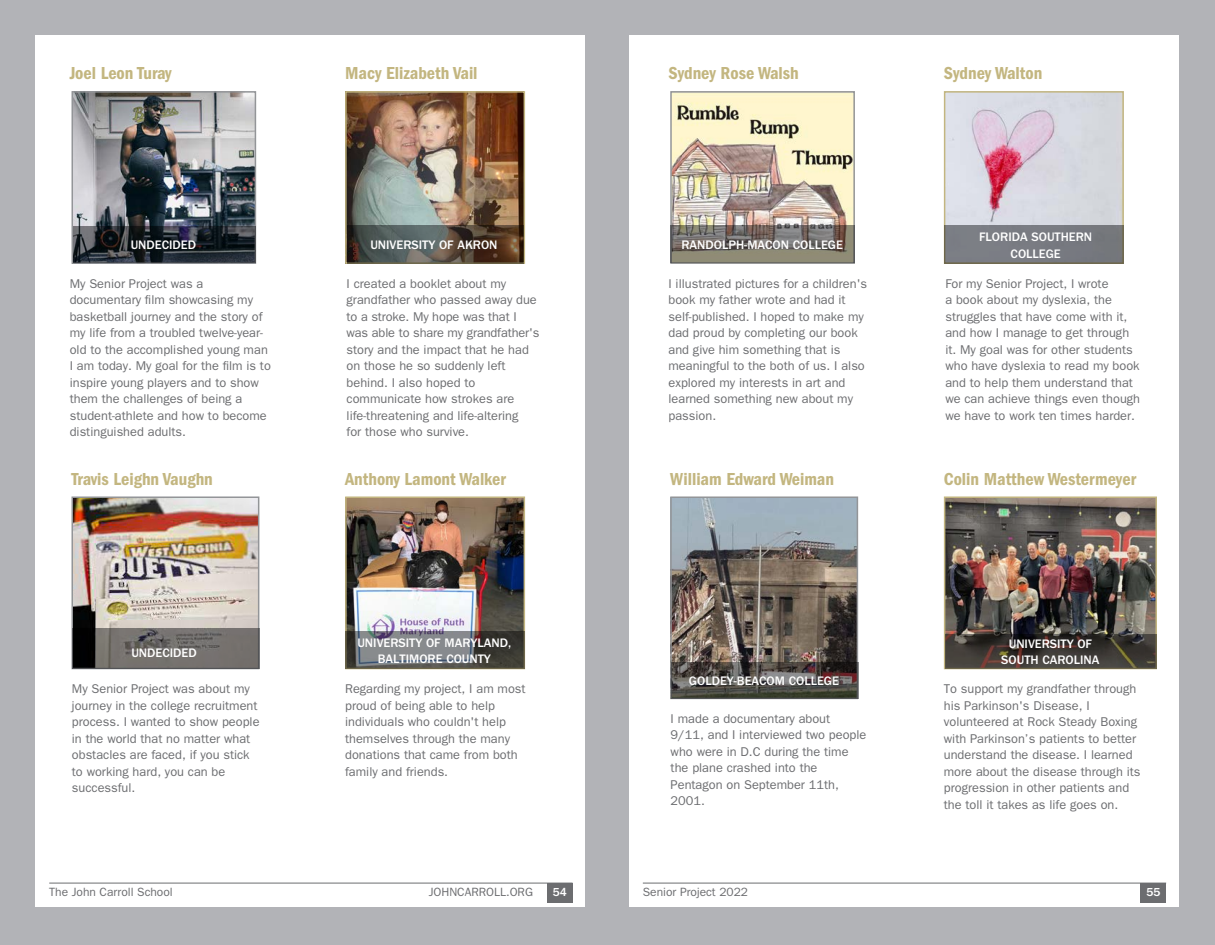
<style>
.page{position:relative;width:1215px;height:945px;background:#fff}
.page>*{position:absolute;margin:0;border:0;box-sizing:border-box;transform-origin:0 0}
.t1{font:18px "ITC Franklin Gothic Std Dm Cd";color:#c3b680}
.Body_Copy{font:12.75px/16.5px "ITC Franklin Gothic Std";color:#6c6d70}
.College-italics{font:500 12.75px "ITC Franklin Gothic Std";color:#fff}
.t2{font:12px "ITC Franklin Gothic Std";color:#6c6d70}
.t3{font:500 12px "ITC Franklin Gothic Std";color:#fff}
</style>
<div class="page">
<div style="left:0;top:0;width:608px;height:945px;background:#b2b3b7"></div>
<div style="left:608px;top:0;width:607px;height:945px;background:#b2b3b7"></div>
<div style="left:35px;top:35px;width:550px;height:871px;background:#fff"></div>
<div style="left:630px;top:35px;width:549px;height:871px;background:#fff"></div>
<hr style="left:49px;top:883px;width:524px;height:1px;background:#6c6d70">
<div style="left:547px;top:883px;width:26px;height:19px;background:#6c6d70"></div>
<hr style="left:643px;top:883px;width:523px;height:1px;background:#6c6d70">
<div style="left:1141px;top:883px;width:25px;height:19px;background:#6c6d70"></div>
<img style="left:673px;top:499px;width:182px;height:163px">
<div style="left:670px;top:496px;width:188px;height:203px;border:2px solid #939598"></div>
<img style="left:673px;top:94px;width:179px;height:132px">
<div style="left:670px;top:91px;width:185px;height:173px;border:2px solid #939598"></div>
<img style="left:947px;top:94px;width:174px;height:132px">
<div style="left:944px;top:91px;width:180px;height:173px;border:2px solid #c3b680"></div>
<img style="left:947px;top:499px;width:207px;height:135px">
<div style="left:944px;top:496px;width:213px;height:173px;border:2px solid #c3b680"></div>
<svg style="left:945px;top:634px;width:212px;height:35px;background:#3f3933"></svg>
<svg style="left:671px;top:662px;width:188px;height:37px;background:#4f4b47"></svg>
<svg style="left:671px;top:226px;width:184px;height:37px;background:#79736a"></svg>
<div style="left:944px;top:226px;width:180px;height:38px;background:#797b82"></div>
<img style="left:74px;top:499px;width:182px;height:129px">
<div style="left:71px;top:496px;width:188px;height:173px;border:2px solid #939598"></div>
<img style="left:75px;top:94px;width:178px;height:132px">
<div style="left:72px;top:91px;width:184px;height:173px;border:2px solid #939598"></div>
<img style="left:348px;top:94px;width:174px;height:132px">
<div style="left:345px;top:91px;width:180px;height:173px;border:2px solid #c3b680"></div>
<img style="left:348px;top:499px;width:174px;height:132px">
<div style="left:345px;top:496px;width:180px;height:173px;border:2px solid #c3b680"></div>
<svg style="left:73px;top:226px;width:183px;height:36px;background:#262c33"></svg>
<svg style="left:347px;top:226px;width:177px;height:38px;background:#514b41"></svg>
<svg style="left:72px;top:628px;width:187px;height:41px;background:#64615e"></svg>
<svg style="left:345px;top:631px;width:180px;height:38px;background:#656566"></svg>
<p class="t1" style="left:70px;top:63px;width:104px">Joel Leon Turay</p>
<p class="t1" style="left:345px;top:62px;width:134px">Macy Elizabeth Vail</p>
<p class="College-italics" style="left:131px;top:237px;width:67px">UNDECIDED</p>
<p class="College-italics" style="left:370px;top:238px;width:129px">UNIVERSITY OF AKRON</p>
<p class="Body_Copy" style="left:70px;top:275px;width:203px">My Senior Project was a documentary film showcasing my basketball journey and the story of my life from a troubled twelve-year&shy;old to the accomplished young man<br>I am today. My goal for the film is to inspire young players and to show them the challenges of being a student-athlete and how to become distinguished adults.</p>
<p class="Body_Copy" style="left:347px;top:275px;width:194px">I created a booklet about my grandfather who passed away due to a stroke. My hope was that I was able to share my grandfather's story and the impact that he had on those he so suddenly left behind. I also hoped to communicate how strokes are life-threatening and life-altering<br>for those who survive.</p>
<p class="t1" style="left:71px;top:468px;width:143px">Travis Leighn Vaughn</p>
<p class="t1" style="left:345px;top:468px;width:163px">Anthony Lamont Walker</p>
<p class="College-italics" style="left:131px;top:646px;width:67px">UNDECIDED</p>
<p class="Body_Copy" style="left:72px;top:681px;width:189px">My Senior Project was about my journey in the college recruitment process. I wanted to show people in the world that no matter what obstacles are faced, if you stick to working hard, you can be successful.</p>
<p class="College-italics" style="left:357px;top:635px;width:155px">UNIVERSITY OF MARYLAND,</p>
<p class="College-italics" style="left:378px;top:652px;width:115px">BALTIMORE COUNTY</p>
<p class="Body_Copy" style="left:345px;top:681px;width:182px">Regarding my project, I am most proud of being able to help individuals who couldn't help themselves through the many donations that came from both family and friends.</p>
<p class="t1" style="left:669px;top:63px;width:132px">Sydney Rose Walsh</p>
<p class="t1" style="left:944px;top:62px;width:100px">Sydney Walton</p>
<p class="College-italics" style="left:681px;top:237px;width:163px">RANDOLPH-MACON COLLEGE</p>
<p class="College-italics" style="left:979px;top:230px;width:115px">FLORIDA SOUTHERN</p>
<p class="College-italics" style="left:1011px;top:246px;width:52px">COLLEGE</p>
<p class="Body_Copy" style="left:669px;top:275px;width:200px">I illustrated pictures for a children's book my father wrote and had it self-published. I hoped to make my dad proud by completing our book and give him something that is meaningful to the both of us. I also explored my interests in art and learned something new about my passion.</p>
<p class="Body_Copy" style="left:945px;top:275px;width:196px">For my Senior Project, I wrote<br>a book about my dyslexia, the struggles that have come with it, and how I manage to get through it. My goal was for other students who have dyslexia to read my book and to help them understand that we can achieve things even though we have to work ten times harder.</p>
<p class="t1" style="left:670px;top:468px;width:165px">William Edward Weiman</p>
<p class="t1" style="left:944px;top:468px;width:194px">Colin Matthew Westermeyer</p>
<p class="College-italics" style="left:689px;top:673px;width:151px">GOLDEY-BEACOM COLLEGE</p>
<p class="Body_Copy" style="left:671px;top:710px;width:197px">I made a documentary about<br>9/11, and I interviewed two people who were in D.C during the time the plane crashed into the<br>Pentagon on September 11th,<br>2001.</p>
<p class="College-italics" style="left:1009px;top:637px;width:85px">UNIVERSITY OF</p>
<p class="College-italics" style="left:1001px;top:653px;width:100px">SOUTH CAROLINA</p>
<p class="Body_Copy" style="left:944px;top:681px;width:198px">To support my grandfather through his Parkinson's Disease, I volunteered at Rock Steady Boxing with Parkinson’s patients to better understand the disease. I learned more about the disease through its progression in other patients and the toll it takes as life goes on.</p>
<p class="t2" style="left:49px;top:885px;width:125px">The John Carroll School</p>
<p class="t2" style="left:429px;top:885px;width:106px">JOHNCARROLL.ORG</p>
<p class="t3" style="left:553px;top:886px;width:16px">54</p>
<p class="t2" style="left:643px;top:885px;width:107px">Senior Project 2022</p>
<p class="t3" style="left:1147px;top:886px;width:16px">55</p>
</div>
